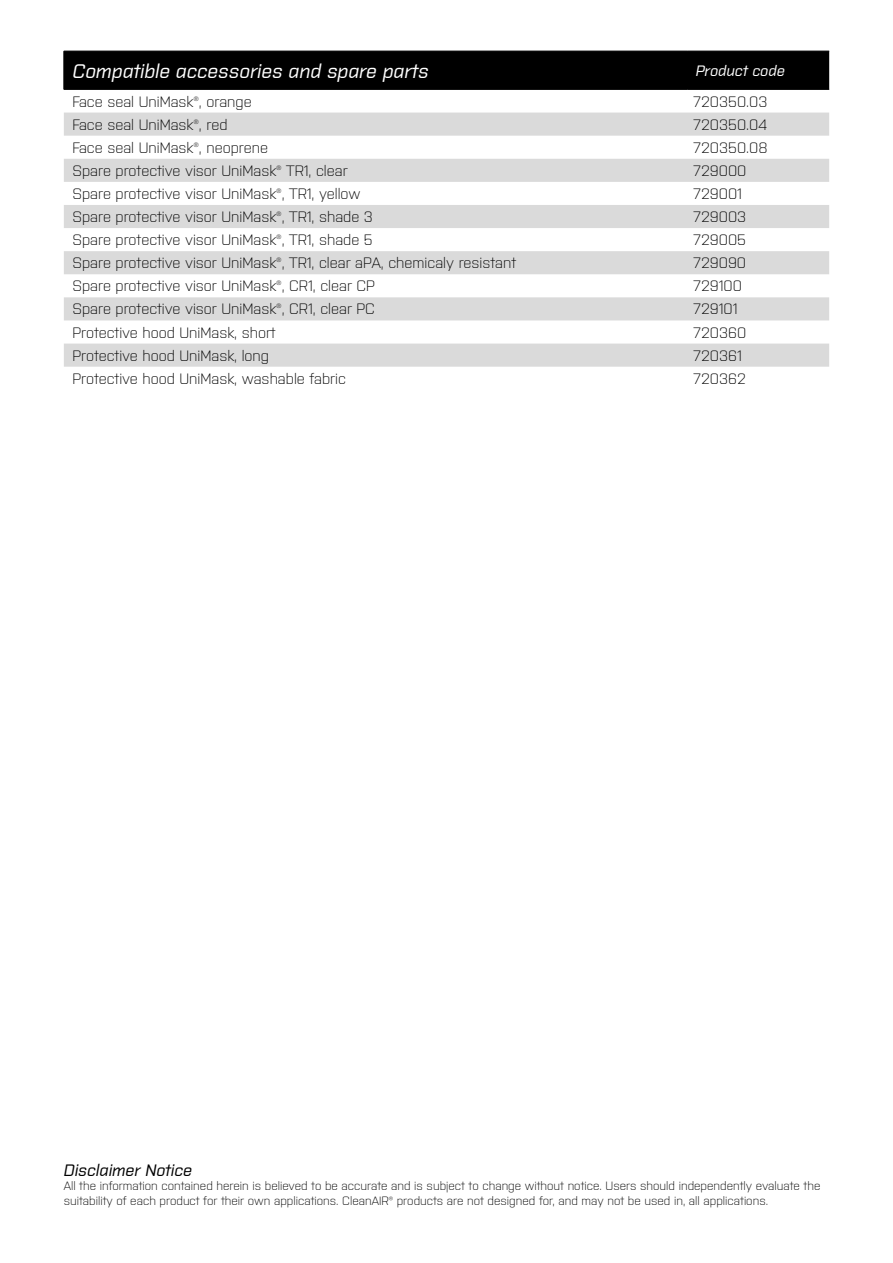
<style>
.page{position:relative;width:893px;height:1263px;background:#fff}
.page>*{position:absolute;margin:0;border:0;box-sizing:border-box;transform-origin:0 0}
.t1{font:italic 500 19.65px "Purista";color:#fff}
.t2{font:italic 500 16.5px "Purista";color:#000}
.t3{font:300 15px "Purista";color:#000}
.t4{font:italic 500 15px "Purista";color:#fff}
.t5{font:300 12px/14.4px "Purista";color:#000}
</style>
<div class="page">
<div style="left:65px;top:52px;width:764px;height:37px;background:#000"></div>
<svg style="left:64px;top:113px;width:765px;height:254px;fill:#dadada"></svg>
<hr style="left:64px;top:51px;width:623px;height:1px;background:#000">
<hr style="left:64px;top:51px;width:1px;height:38px;background:#000">
<hr style="left:687px;top:51px;width:142px;height:1px;background:#000">
<hr style="left:64px;top:89px;width:623px;height:1px;background:#000">
<hr style="left:687px;top:89px;width:142px;height:1px;background:#000">
<h1 class="t1" style="left:72px;top:56px;width:358px">Compatible accessories and spare parts</h1>
<p class="t4" style="left:696px;top:60px;width:91px">Product code</p>
<p class="t3" style="left:72px;top:90px;width:181px">Face seal UniMask®, orange</p>
<p class="t3" style="left:693px;top:90px;width:76px">720350.03</p>
<p class="t3" style="left:72px;top:114px;width:157px">Face seal UniMask®, red</p>
<p class="t3" style="left:693px;top:114px;width:75px">720350.04</p>
<p class="t3" style="left:72px;top:137px;width:197px">Face seal UniMask®, neoprene</p>
<p class="t3" style="left:693px;top:137px;width:76px">720350.08</p>
<p class="t3" style="left:72px;top:160px;width:277px">Spare protective visor UniMask® TR1, clear</p>
<p class="t3" style="left:693px;top:160px;width:55px">729000</p>
<p class="t3" style="left:72px;top:183px;width:290px">Spare protective visor UniMask®, TR1, yellow</p>
<p class="t3" style="left:693px;top:183px;width:50px">729001</p>
<p class="t3" style="left:72px;top:206px;width:302px">Spare protective visor UniMask®, TR1, shade 3</p>
<p class="t3" style="left:693px;top:206px;width:55px">729003</p>
<p class="t3" style="left:72px;top:229px;width:302px">Spare protective visor UniMask®, TR1, shade 5</p>
<p class="t3" style="left:693px;top:229px;width:54px">729005</p>
<p class="t3" style="left:72px;top:252px;width:445px">Spare protective visor UniMask®, TR1, clear aPA, chemicaly resistant</p>
<p class="t3" style="left:693px;top:252px;width:54px">729090</p>
<p class="t3" style="left:72px;top:275px;width:304px">Spare protective visor UniMask®, CR1, clear CP</p>
<p class="t3" style="left:693px;top:275px;width:50px">729100</p>
<p class="t3" style="left:72px;top:298px;width:304px">Spare protective visor UniMask®, CR1, clear PC</p>
<p class="t3" style="left:693px;top:298px;width:46px">729101</p>
<p class="t3" style="left:72px;top:321px;width:205px">Protective hood UniMask, short</p>
<p class="t3" style="left:693px;top:321px;width:55px">720360</p>
<p class="t3" style="left:72px;top:345px;width:198px">Protective hood UniMask, long</p>
<p class="t3" style="left:693px;top:345px;width:50px">720361</p>
<p class="t3" style="left:72px;top:368px;width:275px">Protective hood UniMask, washable fabric</p>
<p class="t3" style="left:693px;top:368px;width:54px">720362</p>
<p class="t2" style="left:64px;top:1158px;width:130px">Disclaimer Notice</p>
<p class="t5" style="left:64px;top:1178px;width:758px">All the information contained herein is believed to be accurate and is subject to change without notice. Users should independently evaluate the suitability of each product for their own applications. CleanAIR® products are not designed for, and may not be used in, all applications.</p>
</div>
